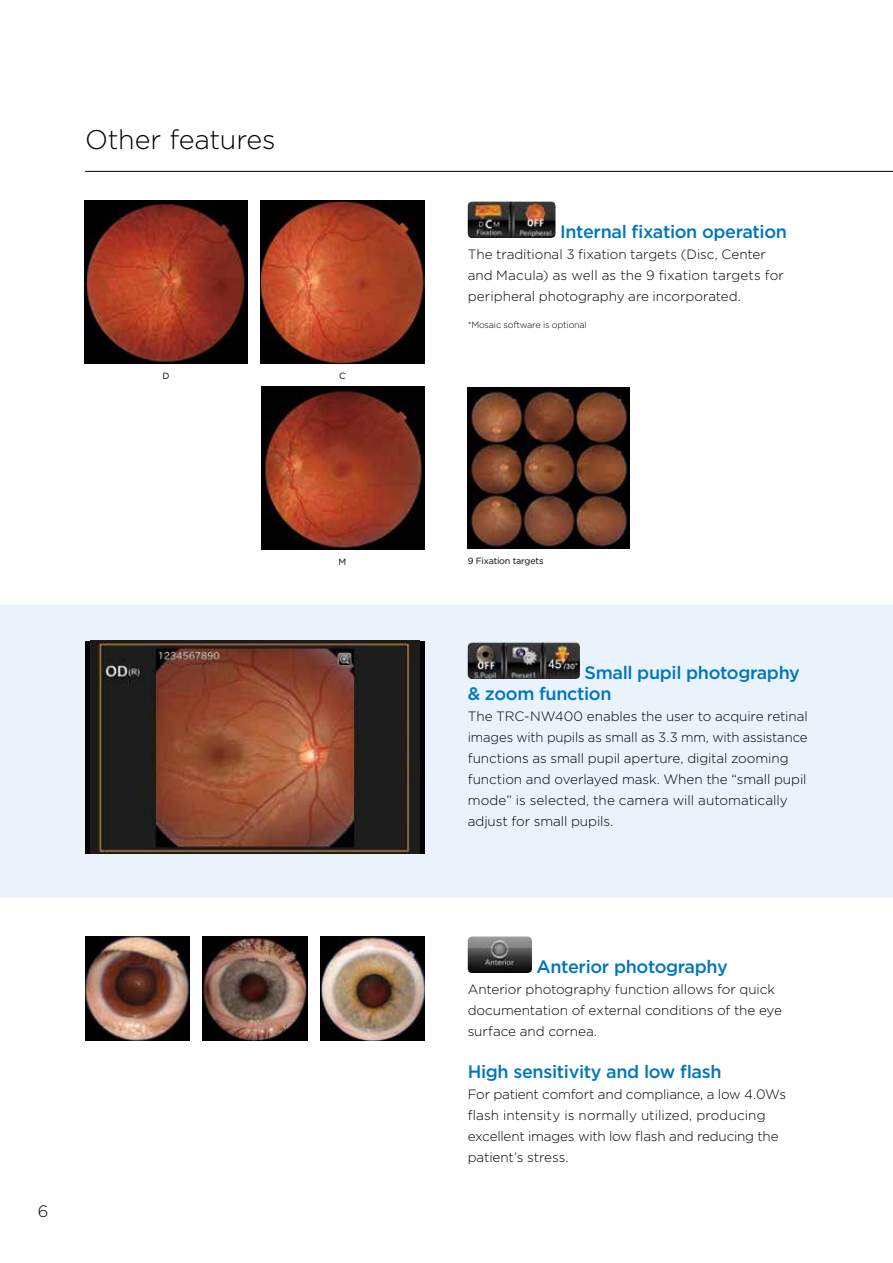
<style>
.page{position:relative;width:893px;height:1263px;background:#fff}
.page>*{position:absolute;margin:0;border:0;box-sizing:border-box;transform-origin:0 0}
.t1{font:300 27px "Gotham";letter-spacing:-.005em;color:#000}
.t2{font:500 18px/21px "Gotham";letter-spacing:-.02em;color:#0075be}
.t3{font:300 16.5px "Gotham";color:#000}
.t4{font:300 13.5px/21px "Gotham";letter-spacing:-.005em;color:#000}
.t5{font:300 9px "Gotham";letter-spacing:-.02em;color:#000}
.t6{font:9px "Gotham";letter-spacing:-.02em;color:#000}
</style>
<div class="page">
<div style="left:0;top:605px;width:893px;height:292px;background:#eaf2fb"></div>
<hr style="left:85px;top:171px;width:808px;height:1px;background:#000">
<img style="left:468px;top:202px;width:87px;height:36px">
<img style="left:468px;top:643px;width:112px;height:36px">
<img style="left:468px;top:937px;width:64px;height:36px">
<img style="left:261px;top:386px;width:164px;height:163px">
<img style="left:261px;top:200px;width:163px;height:163px">
<img style="left:85px;top:200px;width:163px;height:163px">
<img style="left:468px;top:388px;width:162px;height:161px">
<svg style="left:85px;top:641px;width:340px;height:212px;background:#040404"></svg>
<img style="left:91px;top:641px;width:328px;height:212px">
<img style="left:85px;top:937px;width:104px;height:103px">
<img style="left:203px;top:937px;width:104px;height:103px">
<img style="left:321px;top:937px;width:104px;height:103px">
<h1 class="t1" style="left:85px;top:122px;width:192px">Other features</h1>
<p class="t6" style="left:163px;top:370px;width:9px">D</p>
<p class="t6" style="left:339px;top:370px;width:8px">C</p>
<h2 class="t2" style="left:560px;top:221px;width:228px">Internal fixation operation</h2>
<p class="t4" style="left:468px;top:243px;width:318px">The traditional 3 fixation targets (Disc, Center and Macula) as well as the 9 fixation targets for peripheral photography are incorporated.</p>
<p class="t5" style="left:468px;top:319px;width:121px">*Mosaic software is optional</p>
<p class="t3" style="left:38px;top:1201px;width:12px">6</p>
<p class="t6" style="left:339px;top:556px;width:9px">M</p>
<p class="t6" style="left:468px;top:555px;width:77px">9 Fixation targets</p>
<h2 class="t2" style="left:468px;top:662px;width:334px;text-indent:117px">Small pupil photography &amp; zoom function</h2>
<p class="t4" style="left:468px;top:705px;width:341px">The TRC-NW400 enables the user to acquire retinal images with pupils as small as 3.3 mm, with assistance functions as small pupil aperture, digital zooming function and overlayed mask. When the “small pupil mode” is selected, the camera will automatically adjust for small pupils.</p>
<h2 class="t2" style="left:537px;top:956px;width:193px">Anterior photography</h2>
<p class="t4" style="left:468px;top:978px;width:316px">Anterior photography function allows for quick documentation of external conditions of the eye surface and cornea.</p>
<h2 class="t2" style="left:468px;top:1061px;width:255px">High sensitivity and low flash</h2>
<p class="t4" style="left:468px;top:1083px;width:320px">For patient comfort and compliance, a low 4.0Ws flash intensity is normally utilized, producing excellent images with low flash and reducing the patient’s stress.</p>
</div>
